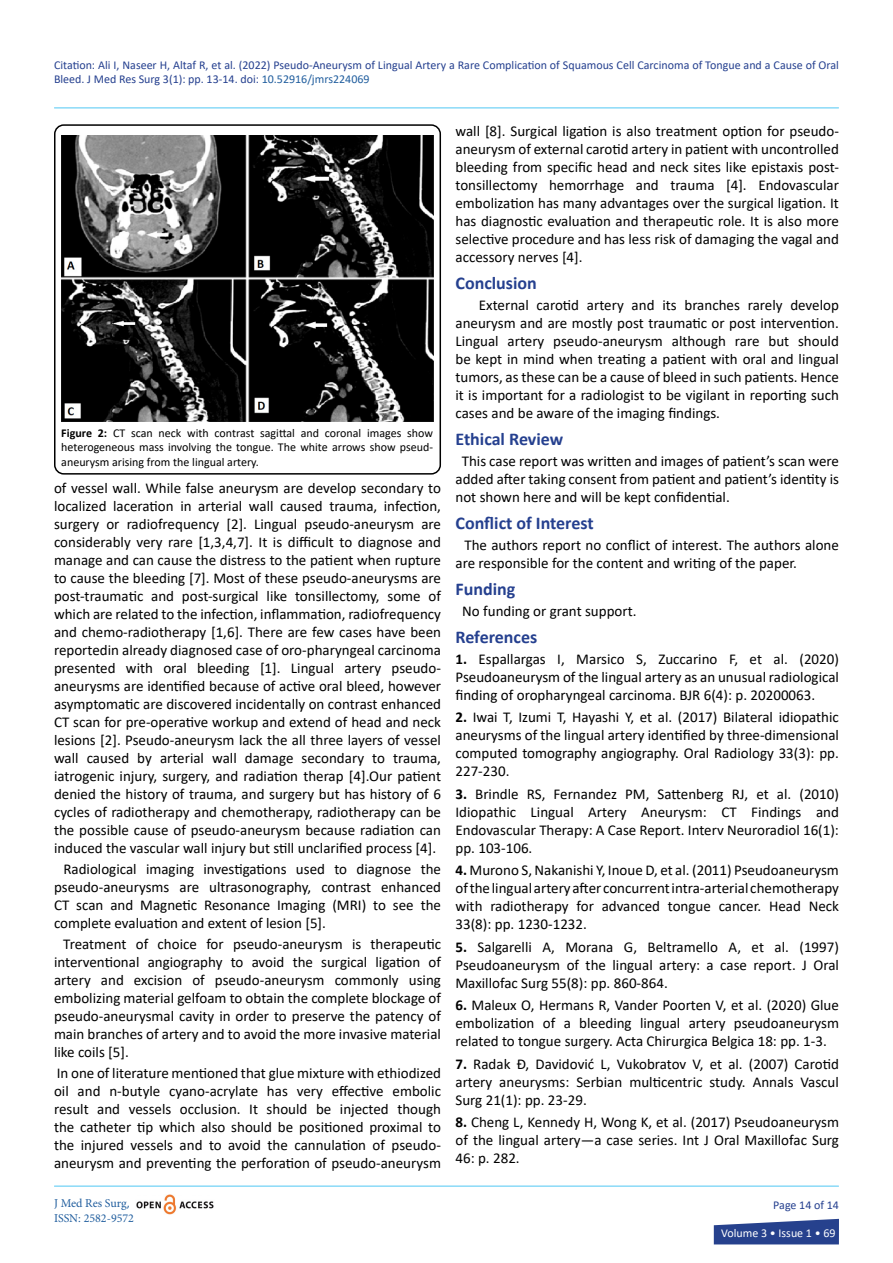
<style>
.page{position:relative;width:893px;height:1263px;background:#fff}
.page>*{position:absolute;margin:0;border:0;box-sizing:border-box;transform-origin:0 0}
.t1{font:700 18px "Calibri";color:#25408f}
.t2{font:15px/18px "Calibri";color:#000;text-align:justify}
.t3{font:12px/14.4px "Calibri";color:#25408f}
.t4{font:12px/14.4px "Calibri";color:#000;text-align:justify}
.t5{font:12px/15px "Minion Pro";color:#215e9e}
.t6{font:12px "Calibri";color:#fff}
.s1{color:#215e9e}
.s2{font-weight:700}
.s3{font-family:"Calibri"}
</style>
<div class="page">
<svg style="left:714px;top:1219px;width:125px;height:25px;background:#40589a"></svg>
<hr style="left:54px;top:107px;width:785px;height:1px;background:#00aeef">
<hr style="left:54px;top:1186px;width:785px;height:1px;background:#00aeef">
<img style="left:136px;top:1194px;width:78px;height:21px">
<div style="left:54px;top:124px;width:387px;height:351px;border:2px solid #000;border-radius:9px"></div>
<img style="left:61px;top:135px;width:372px;height:287px">
<p class="t3" style="left:54px;top:58px;width:786px">Citation: Ali I, Naseer H, Altaf R, et al. (2022) Pseudo-Aneurysm of Lingual Artery a Rare Complication of Squamous Cell Carcinoma of Tongue and a Cause of Oral<br>Bleed. J Med Res Surg 3(1): pp. 13-14. doi: <span class="s1">10.52916/jmrs224069</span></p>
<p class="t4" style="left:61px;top:425px;width:373px"><span class="s2">Figure 2:</span> CT scan neck with contrast sagittal and coronal images show heterogeneous mass involving the tongue. The white arrows show pseud&shy;aneurysm arising from the lingual artery.</p>
<p class="t2" style="left:54px;top:478px;width:389px">of vessel wall. While false aneurysm are develop secondary to localized laceration in arterial wall caused trauma, infection, surgery or radiofrequency [2]. Lingual pseudo-aneurysm are considerably very rare [1,3,4,7]. It is difficult to diagnose and manage and can cause the distress to the patient when rupture to cause the bleeding [7]. Most of these pseudo-aneurysms are post-traumatic and post-surgical like tonsillectomy, some of which are related to the infection, inflammation, radiofrequency and chemo-radiotherapy [1,6]. There are few cases have been reportedin already diagnosed case of oro-pharyngeal carcinoma presented with oral bleeding [1]. Lingual artery pseudo&shy;aneurysms are identified because of active oral bleed, however asymptomatic are discovered incidentally on contrast enhanced CT scan for pre-operative workup and extend of head and neck lesions [2]. Pseudo-aneurysm lack the all three layers of vessel wall caused by arterial wall damage secondary to trauma, iatrogenic injury, surgery, and radiation therap [4].Our patient denied the history of trauma, and surgery but has history of 6 cycles of radiotherapy and chemotherapy, radiotherapy can be the possible cause of pseudo-aneurysm because radiation can induced the vascular wall injury but still unclarified process [4].</p>
<p class="t2" style="left:54px;top:859px;width:389px;text-indent:9px">Radiological imaging investigations used to diagnose the pseudo-aneurysms are ultrasonography, contrast enhanced CT scan and Magnetic Resonance Imaging (MRI) to see the complete evaluation and extent of lesion [5].</p>
<p class="t2" style="left:54px;top:934px;width:389px;text-indent:9px">Treatment of choice for pseudo-aneurysm is therapeutic interventional angiography to avoid the surgical ligation of artery and excision of pseudo-aneurysm commonly using embolizing material gelfoam to obtain the complete blockage of pseudo-aneurysmal cavity in order to preserve the patency of main branches of artery and to avoid the more invasive material like coils [5].</p>
<p class="t2" style="left:54px;top:1063px;width:388px">In one of literature mentioned that glue mixture with ethiodized oil and n-butyle cyano-acrylate has very effective embolic result and vessels occlusion. It should be injected though the catheter tip which also should be positioned proximal to the injured vessels and to avoid the cannulation of pseudo&shy;aneurysm and preventing the perforation of pseudo-aneurysm</p>
<p class="t5" style="left:54px;top:1196px;width:82px">J Med Res Surg<span class="s3">,<br></span>ISSN: 2582-9572</p>
<p class="t2" style="left:455px;top:121px;width:385px">wall [8]. Surgical ligation is also treatment option for pseudo&shy;aneurysm of external carotid artery in patient with uncontrolled bleeding from specific head and neck sites like epistaxis post&shy;tonsillectomy hemorrhage and trauma [4]. Endovascular embolization has many advantages over the surgical ligation. It has diagnostic evaluation and therapeutic role. It is also more selective procedure and has less risk of damaging the vagal and accessory nerves [4].</p>
<p class="t1" style="left:455px;top:270px;width:83px">Conclusion</p>
<p class="t2" style="left:455px;top:295px;width:385px;text-indent:23px">External carotid artery and its branches rarely develop aneurysm and are mostly post traumatic or post intervention.<br>Lingual artery pseudo-aneurysm although rare but should be kept in mind when treating a patient with oral and lingual tumors, as these can be a cause of bleed in such patients. Hence it is important for a radiologist to be vigilant in reporting such cases and be aware of the imaging findings.</p>
<p class="t1" style="left:455px;top:426px;width:109px">Ethical Review</p>
<p class="t2" style="left:455px;top:451px;width:385px;text-indent:6px">This case report was written and images of patient’s scan were added after taking consent from patient and patient’s identity is not shown here and will be kept confidential.</p>
<p class="t1" style="left:455px;top:510px;width:140px">Conflict of Interest</p>
<p class="t2" style="left:455px;top:535px;width:385px;text-indent:9px">The authors report no conflict of interest. The authors alone are responsible for the content and writing of the paper.</p>
<p class="t1" style="left:455px;top:576px;width:61px">Funding</p>
<p class="t2" style="left:462px;top:601px;width:176px">No funding or grant support.</p>
<p class="t1" style="left:455px;top:624px;width:83px">References</p>
<p class="t2" style="left:455px;top:649px;width:385px"><span class="s2">1.</span> Espallargas I, Marsico S, Zuccarino F, et al. (2020)<br>Pseudoaneurysm of the lingual artery as an unusual radiological finding of oropharyngeal carcinoma. BJR 6(4): p. 20200063.</p>
<p class="t2" style="left:455px;top:708px;width:385px"><span class="s2">2.</span> Iwai T, Izumi T, Hayashi Y, et al. (2017) Bilateral idiopathic aneurysms of the lingual artery identified by three-dimensional computed tomography angiography. Oral Radiology 33(3): pp.<br>227-230.</p>
<p class="t2" style="left:455px;top:784px;width:385px"><span class="s2">3.</span> Brindle RS, Fernandez PM, Sattenberg RJ, et al. (2010)<br>Idiopathic Lingual Artery Aneurysm: CT Findings and Endovascular Therapy: A Case Report. Interv Neuroradiol 16(1): pp. 103-106.</p>
<p class="t2" style="left:455px;top:861px;width:385px"><span class="s2">4.</span> Murono S, Nakanishi Y, Inoue D, et al. (2011) Pseudoaneurysm of the lingual artery after concurrent intra‐arterial chemotherapy with radiotherapy for advanced tongue cancer. Head Neck 33(8): pp. 1230-1232.</p>
<p class="t2" style="left:455px;top:937px;width:385px"><span class="s2">5.</span> Salgarelli A, Morana G, Beltramello A, et al. (1997)<br>Pseudoaneurysm of the lingual artery: a case report. J Oral Maxillofac Surg 55(8): pp. 860-864.</p>
<p class="t2" style="left:455px;top:996px;width:385px"><span class="s2">6.</span> Maleux O, Hermans R, Vander Poorten V, et al. (2020) Glue embolization of a bleeding lingual artery pseudoaneurysm related to tongue surgery. Acta Chirurgica Belgica 18: pp. 1-3.</p>
<p class="t2" style="left:455px;top:1054px;width:385px"><span class="s2">7.</span> Radak Đ, Davidović L, Vukobratov V, et al. (2007) Carotid artery aneurysms: Serbian multicentric study. Annals Vascul Surg 21(1): pp. 23-29.</p>
<p class="t2" style="left:455px;top:1113px;width:385px"><span class="s2">8.</span> Cheng L, Kennedy H, Wong K, et al. (2017) Pseudoaneurysm of the lingual artery—a case series. Int J Oral Maxillofac Surg 46: p. 282.</p>
<p class="t3" style="left:773px;top:1197px;width:67px">Page 14 of 14</p>
<p class="t6" style="left:721px;top:1225px;width:116px">Volume 3 • Issue 1 • 69</p>
</div>
